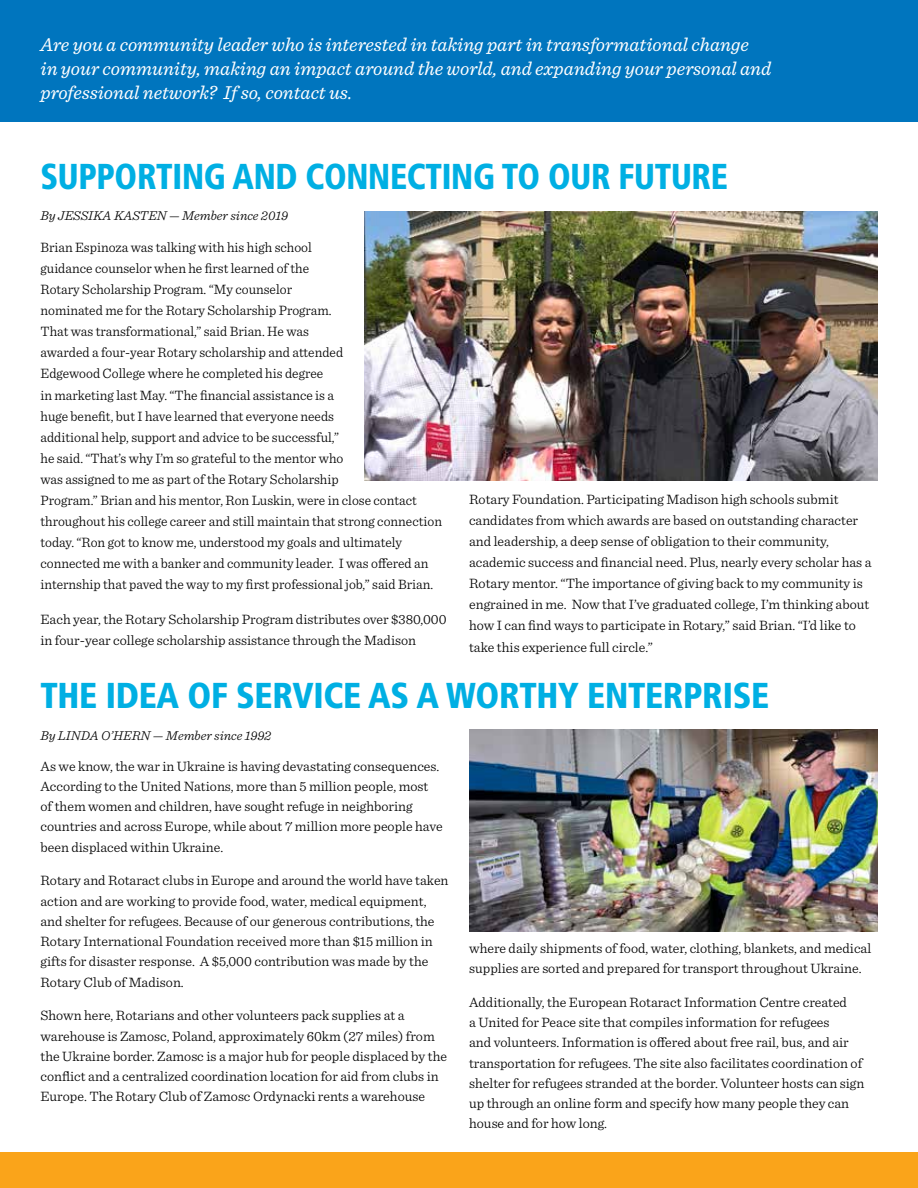
<style>
.page{position:relative;width:918px;height:1188px;background:#fff}
.page>*{position:absolute;margin:0;border:0;box-sizing:border-box;transform-origin:0 0}
.t1{font:900 condensed 36px "Frutiger";letter-spacing:-.01em;color:#00afe3}
.t2{font:900 condensed 36px "Frutiger";letter-spacing:-.01em;color:#00afe3;scale:.92 1}
.t3{font:italic 19.5px/24px "Sentinel";color:#fff}
.t4{font:300 14.25px/21.1px "Sentinel";color:#000}
.t5{font:italic 300 13.5px "Sentinel";color:#000}
</style>
<div class="page">
<div style="left:0;top:0;width:918px;height:122px;background:#0075be"></div>
<div style="left:0;top:1152px;width:918px;height:36px;background:#faa41a"></div>
<img style="left:364px;top:211px;width:514px;height:269px">
<img style="left:469px;top:729px;width:409px;height:203px">
<h2 class="t3" style="left:40px;top:31px;width:732px">Are you a community leader who is interested in taking part in transformational change<br>in your community, making an impact around the world, and expanding your personal and professional network? If so, contact us.</h2>
<h1 class="t2" style="left:40px;top:155px;width:749px">SUPPORTING AND CONNECTING TO OUR FUTURE</h1>
<p class="t5" style="left:40px;top:206px;width:249px">By JESSIKA KASTEN — Member since 2019</p>
<p class="t4" style="left:40px;top:236px;width:403px">Brian Espinoza was talking with his high school<br>guidance counselor when he first learned of the<br>Rotary Scholarship Program. “My counselor<br>nominated me for the Rotary Scholarship Program.<br>That was transformational,” said Brian. He was<br>awarded a four-year Rotary scholarship and attended<br>Edgewood College where he completed his degree<br>in marketing last May. “The financial assistance is a<br>huge benefit, but I have learned that everyone needs<br>additional help, support and advice to be successful,”<br>he said. “That’s why I’m so grateful to the mentor who<br>was assigned to me as part of the Rotary Scholarship<br>Program.” Brian and his mentor, Ron Luskin, were in close contact throughout his college career and still maintain that strong connection today. “Ron got to know me, understood my goals and ultimately connected me with a banker and community leader. I was offered an internship that paved the way to my first professional job,” said Brian.</p>
<p class="t4" style="left:40px;top:607px;width:408px">Each year, the Rotary Scholarship Program distributes over $380,000 in four-year college scholarship assistance through the Madison</p>
<p class="t4" style="left:469px;top:488px;width:404px">Rotary Foundation. Participating Madison high schools submit candidates from which awards are based on outstanding character and leadership, a deep sense of obligation to their community, academic success and financial need. Plus, nearly every scholar has a Rotary mentor. “The importance of giving back to my community is engrained in me. Now that I’ve graduated college, I’m thinking about how I can find ways to participate in Rotary,” said Brian. “I’d like to take this experience full circle.”</p>
<h1 class="t1" style="left:40px;top:674px;width:730px">THE IDEA OF SERVICE AS A WORTHY ENTERPRISE</h1>
<p class="t5" style="left:40px;top:725px;width:232px">By LINDA O’HERN — Member since 1992</p>
<p class="t4" style="left:40px;top:755px;width:404px;line-height:20.2px">As we know, the war in Ukraine is having devastating consequences.<br>According to the United Nations, more than 5 million people, most of them women and children, have sought refuge in neighboring countries and across Europe, while about 7 million more people have been displaced within Ukraine.</p>
<p class="t4" style="left:40px;top:869px;width:410px;line-height:20.2px">Rotary and Rotaract clubs in Europe and around the world have taken action and are working to provide food, water, medical equipment, and shelter for refugees. Because of our generous contributions, the Rotary International Foundation received more than $15 million in gifts for disaster response. A $5,000 contribution was made by the Rotary Club of Madison.</p>
<p class="t4" style="left:40px;top:1004px;width:408px;line-height:20.2px">Shown here, Rotarians and other volunteers pack supplies at a warehouse is Zamosc, Poland, approximately 60km (27 miles) from the Ukraine border. Zamosc is a major hub for people displaced by the conflict and a centralized coordination location for aid from clubs in Europe. The Rotary Club of Zamosc Ordynacki rents a warehouse</p>
<p class="t4" style="left:469px;top:937px;width:404px;line-height:20.2px">where daily shipments of food, water, clothing, blankets, and medical supplies are sorted and prepared for transport throughout Ukraine.</p>
<p class="t4" style="left:469px;top:991px;width:397px;line-height:20.2px">Additionally, the European Rotaract Information Centre created<br>a United for Peace site that compiles information for refugees<br>and volunteers. Information is offered about free rail, bus, and air transportation for refugees. The site also facilitates coordination of shelter for refugees stranded at the border. Volunteer hosts can sign up through an online form and specify how many people they can house and for how long.</p>
</div>
